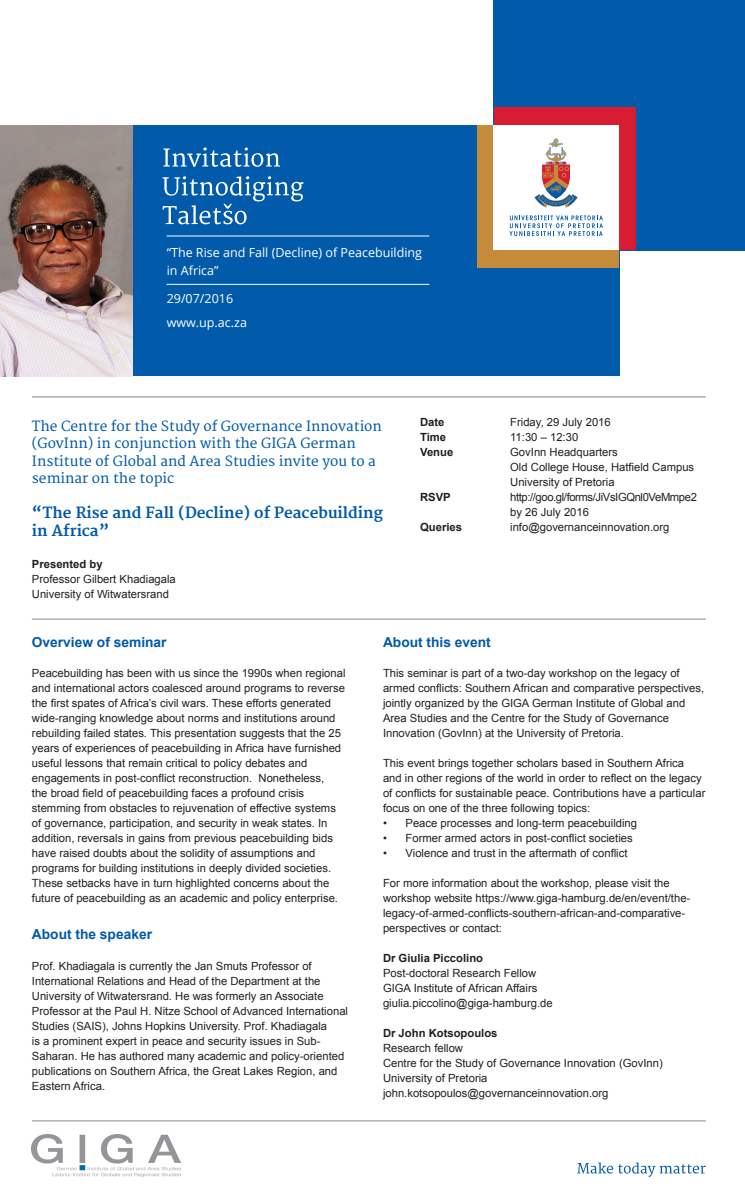
<style>
.page{position:relative;width:745px;height:1188px;background:#fff}
.page>*{position:absolute;margin:0;border:0;box-sizing:border-box;transform-origin:0 0}
.t1{font:700 15px/17.5px "Merriweather";color:#015aaa}
.t2{font:13.75px/17.5px "Merriweather";color:#015aaa}
.t3{font:700 13.75px "Arial";color:#015aaa}
.t4{font:12.5px/17.5px "Open Sans";color:#fff}
.t5{font:11.25px/15px "Arial";color:#231f20}
.t6{font:700 11.25px "Arial";color:#231f20}
.t7{font:11.25px/15px "Arial";letter-spacing:-.035em;color:#231f20}
</style>
<div class="page">
<div style="left:493px;top:0;width:251px;height:250px;background:#015aaa"></div>
<div style="left:132px;top:125px;width:486px;height:251px;background:#015aaa"></div>
<div style="left:493px;top:108px;width:142px;height:142px;background:#d81c33"></div>
<div style="left:477px;top:125px;width:141px;height:142px;background:#c58b3a"></div>
<div style="left:493px;top:125px;width:125px;height:125px;background:#fff"></div>
<svg style="left:509px;top:215px;width:93px;height:21px"></svg>
<svg style="left:534px;top:138px;width:43px;height:70px"></svg>
<svg style="left:162px;top:176px;width:141px;height:48px"></svg>
<svg style="left:163px;top:147px;width:117px;height:20px"></svg>
<hr style="left:32px;top:396px;width:673px;height:1px;background:#9d9fa2">
<hr style="left:167px;top:235px;width:262px;height:1px;background:#fff">
<hr style="left:167px;top:284px;width:262px;height:1px;background:#fff">
<img style="left:0;top:125px;width:132px;height:251px">
<svg style="left:577px;top:1162px;width:128px;height:14px"></svg>
<hr style="left:32px;top:1119px;width:673px;height:2px;background:#9d9fa2">
<hr style="left:32px;top:618px;width:673px;height:1px;background:#9d9fa2">
<img style="left:32px;top:1134px;width:148px;height:42px">
<p class="t4" style="left:167px;top:243px;width:257px">“The Rise and Fall (Decline) of Peacebuilding in Africa”</p>
<p class="t4" style="left:167px;top:290px;width:68px">29/07/2016</p>
<p class="t4" style="left:167px;top:313px;width:82px">www.up.ac.za</p>
<p class="t2" style="left:32px;top:417px;width:351px">The Centre for the Study of Governance Innovation (GovInn) in conjunction with the GIGA German Institute of Global and Area Studies invite you to a seminar on the topic</p>
<p class="t1" style="left:32px;top:504px;width:352px">“The Rise and Fall (Decline) of Peacebuilding in Africa”</p>
<p class="t6" style="left:32px;top:556px;width:72px">Presented by</p>
<p class="t5" style="left:32px;top:571px;width:145px">Professor Gilbert Khadiagala</p>
<p class="t5" style="left:32px;top:586px;width:138px">University of Witwatersrand</p>
<p class="t6" style="left:420px;top:414px;width:26px">Date</p>
<p class="t5" style="left:510px;top:414px;width:102px">Friday, 29 July 2016</p>
<p class="t6" style="left:420px;top:429px;width:28px">Time</p>
<p class="t5" style="left:510px;top:429px;width:69px">11:30 – 12:30</p>
<p class="t6" style="left:420px;top:444px;width:35px">Venue</p>
<p class="t5" style="left:510px;top:444px;width:109px">GovInn Headquarters</p>
<p class="t5" style="left:510px;top:459px;width:185px">Old College House, Hatfield Campus</p>
<p class="t5" style="left:510px;top:474px;width:106px">University of Pretoria</p>
<p class="t6" style="left:420px;top:489px;width:32px">RSVP</p>
<p class="t7" style="left:510px;top:489px;width:188px">http://goo.gl/forms/JiVsIGQnl0VeMmpe2 by 26 July 2016</p>
<p class="t6" style="left:420px;top:519px;width:43px">Queries</p>
<p class="t5" style="left:510px;top:519px;width:160px">info@governanceinnovation.org</p>
<p class="t3" style="left:32px;top:632px;width:136px">Overview of seminar</p>
<p class="t5" style="left:32px;top:665px;width:315px">Peacebuilding has been with us since the 1990s when regional and international actors coalesced around programs to reverse the first spates of Africa’s civil wars. These efforts generated wide-ranging knowledge about norms and institutions around rebuilding failed states. This presentation suggests that the 25 years of experiences of peacebuilding in Africa have furnished useful lessons that remain critical to policy debates and engagements in post-conflict reconstruction. Nonetheless,<br>the broad field of peacebuilding faces a profound crisis stemming from obstacles to rejuvenation of effective systems of governance, participation, and security in weak states. In addition, reversals in gains from previous peacebuilding bids have raised doubts about the solidity of assumptions and programs for building institutions in deeply divided societies.<br>These setbacks have in turn highlighted concerns about the future of peacebuilding as an academic and policy enterprise.</p>
<p class="t3" style="left:32px;top:925px;width:121px">About the speaker</p>
<p class="t5" style="left:32px;top:957px;width:317px">Prof. Khadiagala is currently the Jan Smuts Professor of International Relations and Head of the Department at the University of Witwatersrand. He was formerly an Associate Professor at the Paul H. Nitze School of Advanced International Studies (SAIS), Johns Hopkins University. Prof. Khadiagala<br>is a prominent expert in peace and security issues in Sub-Saharan. He has authored many academic and policy-oriented publications on Southern Africa, the Great Lakes Region, and Eastern Africa.</p>
<p class="t3" style="left:383px;top:632px;width:109px">About this event</p>
<p class="t5" style="left:383px;top:665px;width:322px">This seminar is part of a two-day workshop on the legacy of armed conflicts: Southern African and comparative perspectives, jointly organized by the GIGA German Institute of Global and Area Studies and the Centre for the Study of Governance Innovation (GovInn) at the University of Pretoria.</p>
<p class="t5" style="left:383px;top:755px;width:324px">This event brings together scholars based in Southern Africa and in other regions of the world in order to reflect on the legacy of conflicts for sustainable peace. Contributions have a particular focus on one of the three following topics:</p>
<p class="t5" style="left:383px;top:815px;width:255px">• Peace processes and long-term peacebuilding</p>
<p class="t5" style="left:383px;top:830px;width:251px">• Former armed actors in post-conflict societies</p>
<p class="t5" style="left:383px;top:845px;width:246px">• Violence and trust in the aftermath of conflict</p>
<p class="t5" style="left:383px;top:875px;width:309px">For more information about the workshop, please visit the workshop website https://www.giga-hamburg.de/en/event/the&shy;legacy-of-armed-conflicts-southern-african-and-comparative&shy;perspectives or contact:</p>
<p class="t6" style="left:383px;top:950px;width:102px">Dr Giulia Piccolino</p>
<p class="t5" style="left:383px;top:965px;width:155px">Post-doctoral Research Fellow</p>
<p class="t5" style="left:383px;top:980px;width:156px">GIGA Institute of African Affairs</p>
<p class="t5" style="left:383px;top:995px;width:171px">giulia.piccolino@giga-hamburg.de</p>
<p class="t6" style="left:383px;top:1025px;width:116px">Dr John Kotsopoulos</p>
<p class="t5" style="left:383px;top:1040px;width:82px">Research fellow</p>
<p class="t5" style="left:383px;top:1055px;width:281px">Centre for the Study of Governance Innovation (GovInn)</p>
<p class="t5" style="left:383px;top:1070px;width:106px">University of Pretoria</p>
<p class="t5" style="left:383px;top:1085px;width:227px">john.kotsopoulos@governanceinnovation.org</p>
</div>
